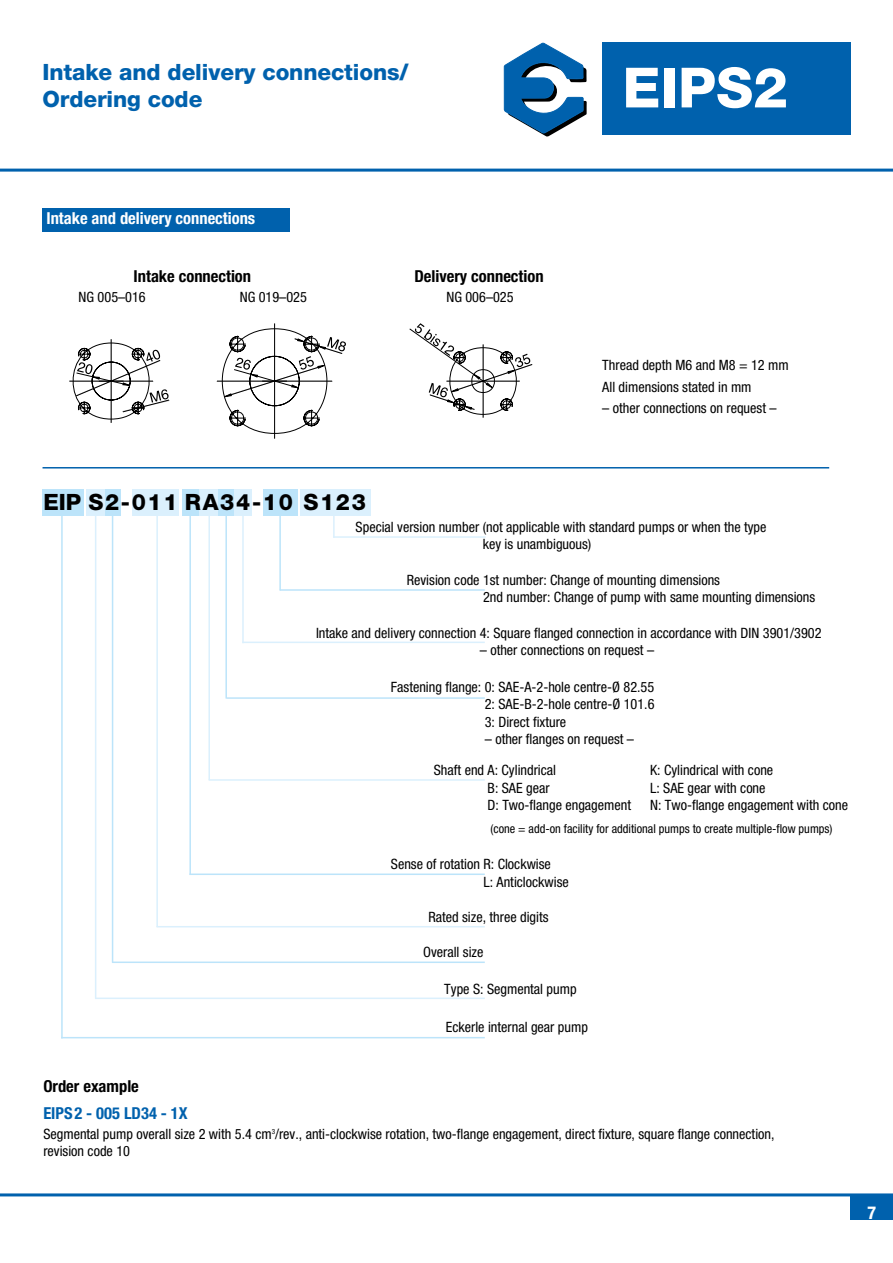
<style>
.page{position:relative;width:893px;height:1263px;background:#fff}
.page>*{position:absolute;margin:0;border:0;box-sizing:border-box;transform-origin:0 0}
.t1{font:800 55.5px "Helvetica Neue LT Std";color:#fff}
.t2{font:800 22.5px/27px "Helvetica Neue LT Std";letter-spacing:-.005em;color:#0061ad}
.t3{font:800 22.5px "Helvetica Neue LT Std";letter-spacing:.075em;color:#000}
.t4{font:700 condensed 18px "Helvetica Neue";color:#fff}
.t5{font:700 condensed 16.5px "Helvetica Neue LT Std";color:#000}
.t6{font:700 condensed 16.5px "Helvetica Neue LT Std";color:#fff}
.t7{font:700 condensed 16.5px "Helvetica Neue LT Std";color:#0061ad}
.t8{font:condensed 14.25px/17.1px "Helvetica Neue LT Std";color:#000}
.t9{font:condensed 12.3px "Helvetica Neue LT Std";color:#000}
</style>
<div class="page">
<div style="left:182px;top:489px;width:17px;height:26px;background:#bce4fa"></div>
<div style="left:104px;top:489px;width:17px;height:26px;background:#bce4fa"></div>
<div style="left:43px;top:489px;width:41px;height:26px;background:#bce4fa"></div>
<hr style="left:189px;top:509px;width:2px;height:365px;background:#bce4fa">
<hr style="left:208px;top:509px;width:2px;height:271px;background:#dbf0fd">
<div style="left:200px;top:489px;width:18px;height:26px;background:#dbf0fd"></div>
<hr style="left:156px;top:509px;width:2px;height:418px;background:#dbf0fd">
<div style="left:132px;top:489px;width:46px;height:26px;background:#dbf0fd"></div>
<hr style="left:95px;top:509px;width:1px;height:490px;background:#dbf0fd">
<div style="left:86px;top:489px;width:18px;height:26px;background:#dbf0fd"></div>
<div style="left:218px;top:489px;width:17px;height:26px;background:#bce4fa"></div>
<hr style="left:225px;top:509px;width:2px;height:189px;background:#bce4fa">
<hr style="left:227px;top:697px;width:258px;height:2px;background:#bce4fa">
<hr style="left:242px;top:509px;width:2px;height:134px;background:#dbf0fd">
<hr style="left:242px;top:642px;width:243px;height:1px;background:#dbf0fd">
<div style="left:234px;top:489px;width:18px;height:26px;background:#dbf0fd"></div>
<div style="left:301px;top:489px;width:70px;height:26px;background:#dbf0fd"></div>
<div style="left:263px;top:489px;width:34px;height:26px;background:#bce4fa"></div>
<hr style="left:333px;top:509px;width:2px;height:29px;background:#dbf0fd">
<hr style="left:333px;top:536px;width:153px;height:2px;background:#dbf0fd">
<hr style="left:279px;top:509px;width:2px;height:81px;background:#bce4fa">
<hr style="left:280px;top:589px;width:205px;height:2px;background:#bce4fa">
<hr style="left:189px;top:873px;width:296px;height:2px;background:#bce4fa">
<hr style="left:112px;top:512px;width:1px;height:451px;background:#bce4fa">
<hr style="left:61px;top:512px;width:2px;height:526px;background:#bce4fa">
<hr style="left:112px;top:961px;width:373px;height:2px;background:#bce4fa">
<hr style="left:61px;top:1037px;width:424px;height:1px;background:#bce4fa">
<hr style="left:209px;top:779px;width:276px;height:2px;background:#dbf0fd">
<hr style="left:157px;top:926px;width:328px;height:1px;background:#dbf0fd">
<hr style="left:95px;top:997px;width:390px;height:2px;background:#dbf0fd">
<hr style="left:0;top:169px;width:893px;height:3px;background:#0061ad">
<hr style="left:0;top:1193px;width:893px;height:3px;background:#0061ad">
<div style="left:602px;top:42px;width:248px;height:92px;background:#0061ad"></div>
<svg style="left:504px;top:43px;width:83px;height:94px"></svg>
<div style="left:850px;top:1195px;width:43px;height:25px;background:#0061ad"></div>
<svg style="left:69px;top:339px;width:101px;height:84px"></svg>
<svg style="left:216px;top:323px;width:130px;height:116px"></svg>
<svg style="left:409px;top:323px;width:124px;height:95px"></svg>
<div style="left:43px;top:208px;width:247px;height:24px;background:#0061ad"></div>
<hr style="left:43px;top:467px;width:786px;height:1px;background:#0061ad">
<h2 class="t2" style="left:43px;top:58px;width:368px">Intake and delivery connections/<br>Ordering code</h2>
<h1 class="t1" style="left:623px;top:55px;width:167px">EIPS2</h1>
<p class="t6" style="left:46px;top:209px;width:210px">Intake and delivery connections</p>
<p class="t5" style="left:134px;top:266px;width:119px">Intake connection</p>
<p class="t5" style="left:414px;top:266px;width:131px">Delivery connection</p>
<p class="t8" style="left:79px;top:288px;width:69px">NG 005–016</p>
<p class="t8" style="left:240px;top:288px;width:69px">NG 019–025</p>
<p class="t8" style="left:446px;top:288px;width:69px">NG 006–025</p>
<p class="t8" style="left:602px;top:355px;width:188px;line-height:21.3px">Thread depth M6 and M8 = 12 mm<br>All dimensions stated in mm</p>
<p class="t8" style="left:602px;top:399px;width:176px">– other connections on request –</p>
<h2 class="t3" style="left:43px;top:488px;width:324px">EIP S2-011 RA34-10 S123</h2>
<p class="t8" style="left:483px;top:518px;width:285px;text-indent:-127px">Special version number (not applicable with standard pumps or when the type key is unambiguous)</p>
<p class="t8" style="left:483px;top:571px;width:334px;text-indent:-76px">Revision code 1st number: Change of mounting dimensions<br>2nd number: Change of pump with same mounting dimensions</p>
<p class="t8" style="left:316px;top:624px;width:507px">Intake and delivery connection 4: Square flanged connection in accordance with DIN 3901/3902</p>
<p class="t8" style="left:480px;top:641px;width:176px">– other connections on request –</p>
<p class="t8" style="left:485px;top:679px;width:171px;text-align:justify;text-indent:-94px">Fastening flange: 0: SAE-A-2-hole centre-Ø 82.55<br>2: SAE-B-2-hole centre-Ø 101.6<br>3: Direct fixture</p>
<p class="t8" style="left:485px;top:730px;width:151px">– other flanges on request –</p>
<p class="t8" style="left:488px;top:762px;width:145px;text-indent:-54px">Shaft end A: Cylindrical<br>B: SAE gear<br>D: Two-flange engagement</p>
<p class="t8" style="left:650px;top:762px;width:200px">K: Cylindrical with cone<br>L: SAE gear with cone<br>N: Two-flange engagement with cone</p>
<p class="t9" style="left:490px;top:821px;width:344px">(cone = add-on facility for additional pumps to create multiple-flow pumps)</p>
<p class="t8" style="left:483px;top:856px;width:87px;text-indent:-93px">Sense of rotation R: Clockwise<br>L: Anticlockwise</p>
<p class="t8" style="left:428px;top:908px;width:122px">Rated size, three digits</p>
<p class="t8" style="left:423px;top:944px;width:62px">Overall size</p>
<p class="t8" style="left:444px;top:980px;width:134px">Type S: Segmental pump</p>
<p class="t8" style="left:446px;top:1019px;width:144px">Eckerle internal gear pump</p>
<p class="t5" style="left:43px;top:1076px;width:97px">Order example</p>
<p class="t7" style="left:43px;top:1103px;width:146px">EIPS2 - 005 LD34 - 1X</p>
<p class="t8" style="left:43px;top:1125px;width:733px">Segmental pump overall size 2 with 5.4 cm<sup>3</sup>/rev., anti-clockwise rotation, two-flange engagement, direct fixture, square flange connection, revision code 10</p>
<p class="t4" style="left:867px;top:1197px;width:10px">7</p>
</div>
